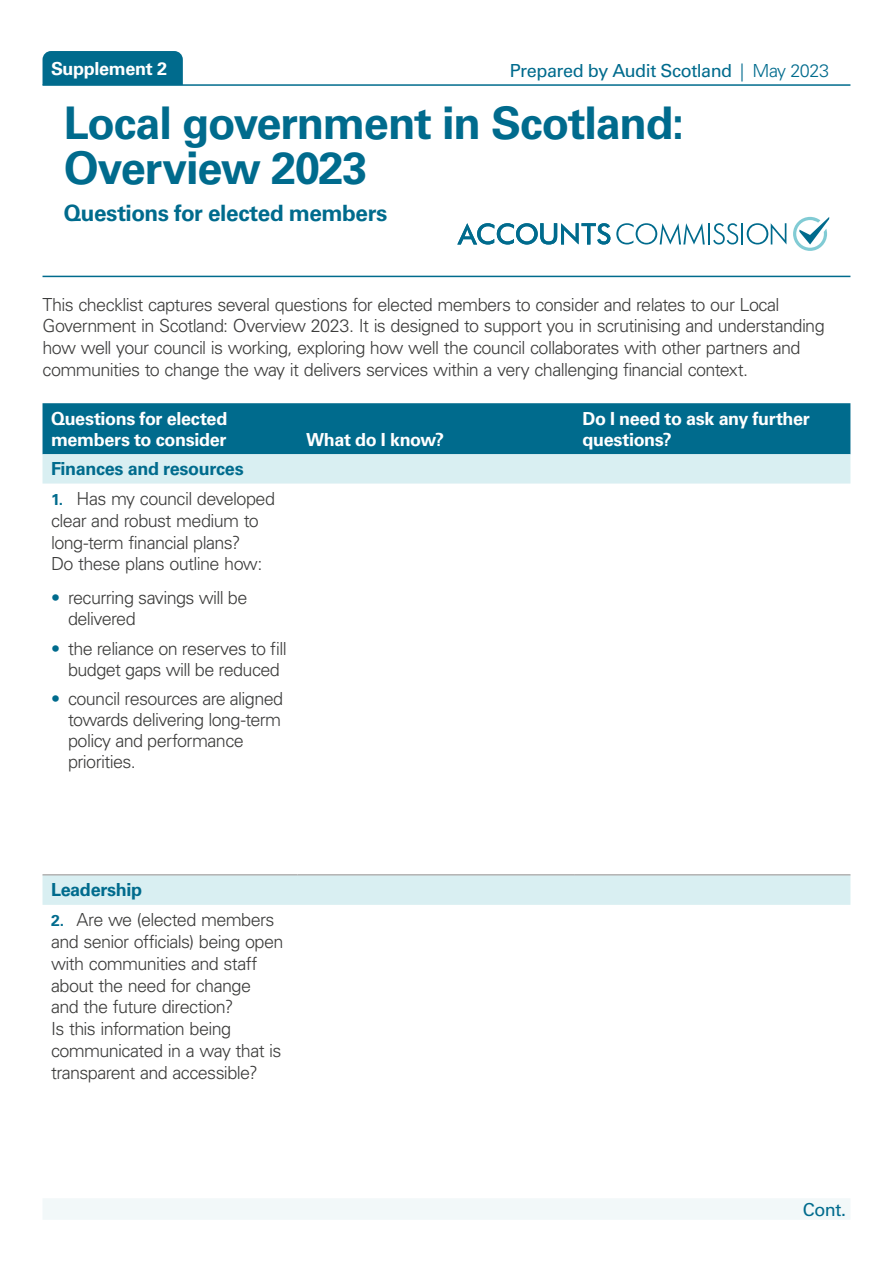
<style>
.page{position:relative;width:893px;height:1263px;background:#fff}
.page>*{position:absolute;margin:0;border:0;box-sizing:border-box;transform-origin:0 0}
.AS-Sup01-Supplement{font:700 45px/45px "Univers LT Pro 65";letter-spacing:-.025em;color:#006b8d}
.AS-Sup02-Supplement{font:700 22.5px "Univers LT Pro 65";letter-spacing:-.02em;color:#006b8d}
.AS-P06-Body_text{font:300 18px/21.8px "Univers LT Pro 45";letter-spacing:-.035em;color:#3c3c3b}
.AS-T04-Table_text_Nu{font:300 18px/21.8px "Univers LT Pro 45";letter-spacing:-.035em;color:#3c3c3b}
.AS-T05-Table_bullet{font:300 18px/21px "Univers LT Pro 45";letter-spacing:-.035em;color:#3c3c3b}
.AS-T00-Table_header{font:700 18px/21px "Univers LT Pro 65";letter-spacing:-.02em;color:#fff}
.AS-T12-Table_footer{font:18px "Univers LT Pro 55 Roman";letter-spacing:-.025em;color:#006b8d}
.AS-T02-Table_subhead{font:700 18px "Univers LT Pro 65";letter-spacing:-.02em;color:#006b8d}
.AS-Sup03-Supplment_T{font:700 18px "Univers LT Pro 65";letter-spacing:-.02em;color:#fff}
.s1{font-family:"Univers LT Pro 45";font-weight:300}
.s2{font-family:"Univers LT Pro 65";font-weight:700;font-size:15.75px;color:#006b8d}
.s3{color:#006b8d}
</style>
<div class="page">
<hr style="left:43px;top:84px;width:807px;height:2px;background:#006b8d">
<hr style="left:43px;top:276px;width:807px;height:1px;background:#006b8d">
<div style="left:43px;top:51px;width:140px;height:34px;background:#006b8d"></div>
<svg style="left:793px;top:217px;width:36px;height:34px"></svg>
<svg style="left:457px;top:223px;width:153px;height:22px"></svg>
<svg style="left:616px;top:223px;width:89px;height:21px"></svg>
<hr style="left:708px;top:223px;width:2px;height:21px;background:#006b8d">
<hr style="left:741px;top:223px;width:2px;height:21px;background:#006b8d">
<svg style="left:713px;top:223px;width:25px;height:21px"></svg>
<svg style="left:747px;top:223px;width:39px;height:21px"></svg>
<div style="left:43px;top:403px;width:807px;height:51px;background:#006b8d"></div>
<svg style="left:43px;top:454px;width:807px;height:451px"></svg>
<div style="left:43px;top:1199px;width:807px;height:21px;background:#f2f8f9"></div>
<hr style="left:43px;top:874px;width:255px;height:1px;background:#b3b2b2">
<hr style="left:298px;top:874px;width:276px;height:1px;background:#b3b2b2">
<hr style="left:574px;top:874px;width:276px;height:1px;background:#b3b2b2">
<h1 class="AS-Sup03-Supplment_T" style="left:51px;top:56px;width:117px">Supplement 2</h1>
<p class="AS-T12-Table_footer" style="left:510px;top:58px;width:321px">Prepared by Audit Scotland <span class="s1">| May 2023</span></p>
<h1 class="AS-Sup01-Supplement" style="left:64px;top:98px;width:622px">Local government in Scotland:<br>Overview 2023</h1>
<h1 class="AS-Sup02-Supplement" style="left:64px;top:197px;width:325px">Questions for elected members</h1>
<p class="AS-P06-Body_text" style="left:43px;top:293px;width:784px">This checklist captures several questions for elected members to consider and relates to our Local Government in Scotland: Overview 2023. It is designed to support you in scrutinising and understanding how well your council is working, exploring how well the council collaborates with other partners and communities to change the way it delivers services within a very challenging financial context.</p>
<p class="AS-T00-Table_header" style="left:51px;top:407px;width:178px">Questions for elected members to consider</p>
<p class="AS-T00-Table_header" style="left:583px;top:407px;width:229px">Do I need to ask any further questions?</p>
<p class="AS-T00-Table_header" style="left:306px;top:428px;width:139px">What do I know?</p>
<p class="AS-T02-Table_subhead" style="left:51px;top:456px;width:194px">Finances and resources</p>
<p class="AS-T04-Table_text_Nu" style="left:51px;top:487px;width:226px"><span class="s2">1.</span> Has my council developed clear and robust medium to long-term financial plans?<br>Do these plans outline how:</p>
<p class="AS-T05-Table_bullet" style="left:68px;top:587px;width:181px;text-indent:-17px"><span class="s3">•</span> recurring savings will be delivered</p>
<p class="AS-T05-Table_bullet" style="left:51px;top:637px;width:237px;text-align:center"><span class="s3">•</span> the reliance on reserves to fill budget gaps will be reduced</p>
<p class="AS-T05-Table_bullet" style="left:68px;top:688px;width:217px;text-indent:-17px"><span class="s3">•</span> council resources are aligned towards delivering long-term policy and performance priorities.</p>
<p class="AS-T02-Table_subhead" style="left:51px;top:877px;width:93px">Leadership</p>
<p class="AS-T04-Table_text_Nu" style="left:51px;top:909px;width:234px"><span class="s2">2.</span> Are we (elected members and senior officials) being open with communities and staff about the need for change<br>and the future direction?<br>Is this information being communicated in a way that is transparent and accessible?</p>
<p class="AS-T12-Table_footer" style="left:803px;top:1197px;width:45px">Cont.</p>
</div>
